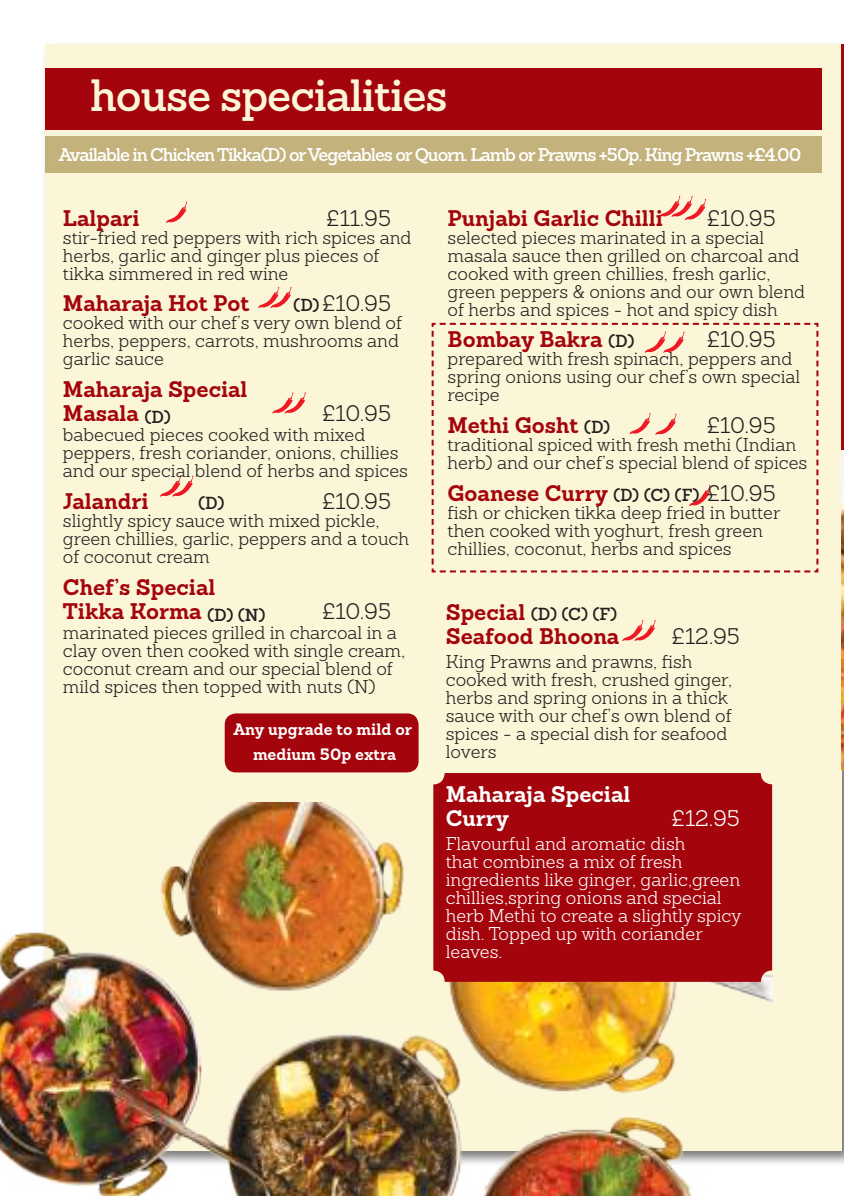
<style>
.page{position:relative;width:844px;height:1196px;background:#fff}
.page>*{position:absolute;margin:0;border:0;box-sizing:border-box;transform-origin:0 0}
.t1{font:600 44px "Sanchez";letter-spacing:-.025em;color:#fcf6d9}
.t2{font:700 22px/24px "Sanchez";color:#a4040b}
.t3{font:300 22px "Sanchez";color:#241f1f}
.t4{font:700 22px/24px "Sanchez";color:#fff}
.t5{font:300 22px "Sanchez";color:#fff}
.t6{font:300 18px/18px "Sanchez";color:#241f1f}
.t7{font:300 18px/18px "Sanchez";color:#fff}
.t8{font:600 18px "Sanchez";letter-spacing:-.06em;color:#fff}
.t9{font:600 17px "Sanchez";color:#241f1f}
.t10{font:700 16px/24.8px "Sanchez";color:#fff;text-align:center}
.s1{font-weight:600;font-size:17px}
.s2{font-weight:600;font-size:17px;color:#241f1f}
.s3{font-weight:300;color:#241f1f}
.s4{font-weight:700;font-size:22px;color:#a4040b}
</style>
<div class="page">
<div style="left:45px;top:45px;width:796px;height:1105px;background:#fcf6d9"></div>
<div style="left:45px;top:136px;width:777px;height:36px;background:#c3b27b"></div>
<div style="left:45px;top:68px;width:777px;height:62px;background:#a4040b"></div>
<img style="left:841px;top:450px;width:3px;height:319px">
<hr style="left:841px;top:45px;width:3px;height:405px;background:#a4040b">
<svg style="left:166px;top:202px;width:21px;height:21px"></svg>
<svg style="left:258px;top:287px;width:34px;height:21px"></svg>
<svg style="left:160px;top:475px;width:33px;height:21px"></svg>
<svg style="left:272px;top:392px;width:34px;height:21px"></svg>
<svg style="left:431px;top:322px;width:388px;height:251px"></svg>
<svg style="left:629px;top:413px;width:47px;height:22px"></svg>
<svg style="left:659px;top:196px;width:47px;height:24px"></svg>
<svg style="left:622px;top:619px;width:33px;height:22px"></svg>
<svg style="left:645px;top:331px;width:39px;height:22px"></svg>
<img style="left:0;top:802px;width:772px;height:393px">
<div style="left:225px;top:713px;width:193px;height:59px;background:#a4040b;border-radius:11px"></div>
<div style="left:433px;top:773px;width:339px;height:208px;background:#a4040b;border-radius:11px"></div>
<svg style="left:0;top:1192px;width:4px;height:3px"></svg>
<h1 class="t1" style="left:91px;top:66px;width:358px">house specialities</h1>
<p class="t8" style="left:59px;top:142px;width:744px">Available in Chicken Tikka(D) or Vegetables or Quorn. Lamb or Prawns +50p. King Prawns +£4.00</p>
<p class="t2" style="left:63px;top:206px;width:78px">Lalpari</p>
<p class="t3" style="left:326px;top:204px;width:66px">£11.95</p>
<p class="t6" style="left:63px;top:228px;width:350px">stir-fried red peppers with rich spices and herbs, garlic and ginger plus pieces of tikka simmered in red wine</p>
<p class="t2" style="left:63px;top:291px;width:188px">Maharaja Hot Pot</p>
<p class="t3" style="left:293px;top:290px;width:99px"><span class="s1">(D)</span>£10.95</p>
<p class="t6" style="left:63px;top:314px;width:340px">cooked with our chef’s very own blend of herbs, peppers, carrots, mushrooms and garlic sauce</p>
<p class="t2" style="left:63px;top:377px;width:186px">Maharaja Special<br>Masala <sub>(D)</sub></p>
<p class="t3" style="left:322px;top:399px;width:70px">£10.95</p>
<p class="t6" style="left:63px;top:425px;width:346px">babecued pieces cooked with mixed peppers, fresh coriander, onions, chillies and our special blend of herbs and spices</p>
<p class="t2" style="left:63px;top:489px;width:87px">Jalandri</p>
<p class="t9" style="left:198px;top:491px;width:28px">(D)</p>
<p class="t3" style="left:322px;top:487px;width:70px">£10.95</p>
<p class="t6" style="left:63px;top:511px;width:347px">slightly spicy sauce with mixed pickle, green chillies, garlic, peppers and a touch of coconut cream</p>
<p class="t2" style="left:63px;top:574px;width:204px">Chef’s Special<br>Tikka Korma <sub>(D)</sub> <sub>(N)</sub></p>
<p class="t3" style="left:322px;top:597px;width:70px">£10.95</p>
<p class="t6" style="left:63px;top:623px;width:343px">marinated pieces grilled in charcoal in a clay oven then cooked with single cream, coconut cream and our special blend of mild spices then topped with nuts (N)</p>
<p class="t10" style="left:234px;top:716px;width:180px">Any upgrade to mild or medium 50p extra</p>
<p class="t2" style="left:447px;top:206px;width:217px">Punjabi Garlic Chilli</p>
<p class="t3" style="left:706px;top:204px;width:70px">£10.95</p>
<p class="t6" style="left:447px;top:228px;width:359px">selected pieces marinated in a special masala sauce then grilled on charcoal and cooked with green chillies, fresh garlic, green peppers &amp; onions and our own blend of herbs and spices - hot and spicy dish</p>
<p class="t2" style="left:447px;top:327px;width:188px">Bombay Bakra <span class="s2">(D)</span></p>
<p class="t3" style="left:706px;top:326px;width:70px">£10.95</p>
<p class="t6" style="left:447px;top:350px;width:354px">prepared with fresh spinach, peppers and spring onions using our chef’s own special recipe</p>
<p class="t2" style="left:447px;top:413px;width:164px">Methi Gosht <span class="s2">(D)</span></p>
<p class="t3" style="left:706px;top:411px;width:70px">£10.95</p>
<p class="t6" style="left:447px;top:435px;width:361px">traditional spiced with fresh methi (Indian herb) and our chef’s special blend of spices</p>
<p class="t2" style="left:447px;top:481px;width:329px">Goanese Curry <span class="s2">(D) (C) (F)</span> <span class="s3">£10.95</span></p>
<p class="t6" style="left:447px;top:503px;width:334px">fish or chicken tikka deep fried in butter then cooked with yoghurt, fresh green chillies, coconut, herbs and spices</p>
<p class="t9" style="left:446px;top:602px;width:173px"><span class="s4">Special</span> (D) (C) (F)</p>
<p class="t2" style="left:446px;top:624px;width:175px">Seafood Bhoona</p>
<p class="t3" style="left:671px;top:622px;width:70px">£12.95</p>
<p class="t6" style="left:446px;top:652px;width:288px">King Prawns and prawns, fish cooked with fresh, crushed ginger, herbs and spring onions in a thick sauce with our chef’s own blend of spices - a special dish for seafood lovers</p>
<p class="t4" style="left:446px;top:782px;width:186px">Maharaja Special<br>Curry</p>
<p class="t5" style="left:671px;top:804px;width:70px">£12.95</p>
<p class="t7" style="left:446px;top:834px;width:297px">Flavourful and aromatic dish<br>that combines a mix of fresh ingredients like ginger, garlic,green chillies,spring onions and special herb Methi to create a slightly spicy dish. Topped up with coriander leaves.</p>
</div>
